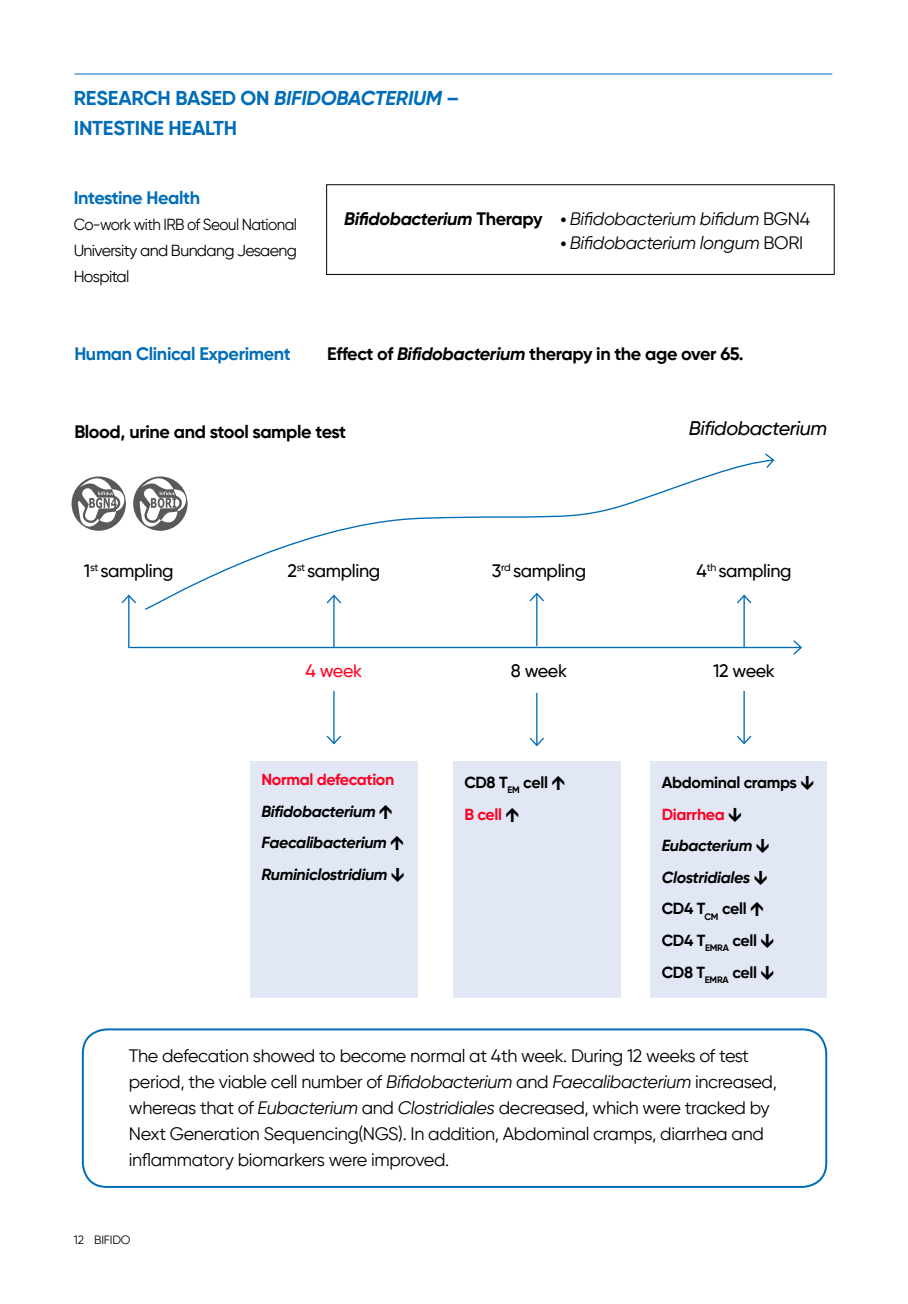
<style>
.page{position:relative;width:908px;height:1304px;background:#fff}
.page>*{position:absolute;margin:0;border:0;box-sizing:border-box;transform-origin:0 0}
.t1{font:700 20px/30px "Gilroy";letter-spacing:-.01em;color:#006db8}
.t2{font:italic 500 19.6px "Gilroy";letter-spacing:-.02em;color:#000}
.t3{font:18px/26px "Gilroy";letter-spacing:-.02em;color:#000}
.t4{font:italic 18px "Gilroy";letter-spacing:-.02em;color:#000}
.t5{font:700 18px "Gilroy";letter-spacing:-.02em;color:#000}
.t6{font:500 18px "Gilroy";letter-spacing:-.02em;color:#000}
.t7{font:700 18px "Gilroy";letter-spacing:-.02em;color:#006db8}
.t8{font:500 18px "Gilroy";color:#ff0021}
.t9{font:700 16px/31.6px "Gilroy";letter-spacing:-.02em;color:#000}
.t10{font:italic 700 16px/31.6px "Gilroy";letter-spacing:-.02em;color:#000}
.t11{font:16px/26px "Gilroy";letter-spacing:-.04em;color:#000;text-align:justify;scale:.95 1}
.t12{font:12px "Gilroy";letter-spacing:-.02em;color:#000}
.s1{font-style:italic}
.s2{font-weight:700}
.s3{font-weight:700;font-style:normal}
.s4{font-family:"Spoqa Han Sans";font-style:normal}
.s5{font-style:normal}
.s6{font-style:normal;color:#ff0021}
.s7{font-style:normal;font-size:20px}
.s8{font-size:20px}
.s9{color:#ff0021}
</style>
<div class="page">
<div style="left:82px;top:1028px;width:744px;height:160px;border:2px solid #006db8;border-radius:24px"></div>
<div style="left:250px;top:761px;width:167px;height:236px;background:#e1e7f5"></div>
<div style="left:453px;top:761px;width:167px;height:236px;background:#e1e7f5"></div>
<div style="left:650px;top:761px;width:176px;height:236px;background:#e1e7f5"></div>
<hr style="left:74px;top:74px;width:758px;height:1px;background:#006db8">
<svg style="left:145px;top:460px;width:618px;height:151px"></svg>
<svg style="left:763px;top:453px;width:12px;height:15px"></svg>
<hr style="left:128px;top:596px;width:1px;height:52px;background:#006db8">
<svg style="left:121px;top:594px;width:15px;height:11px"></svg>
<hr style="left:333px;top:596px;width:1px;height:52px;background:#006db8">
<svg style="left:325px;top:594px;width:17px;height:11px"></svg>
<hr style="left:333px;top:691px;width:1px;height:52px;background:#006db8">
<svg style="left:326px;top:734px;width:16px;height:11px"></svg>
<hr style="left:536px;top:594px;width:1px;height:52px;background:#006db8">
<svg style="left:528px;top:592px;width:17px;height:11px"></svg>
<hr style="left:536px;top:693px;width:1px;height:52px;background:#006db8">
<svg style="left:529px;top:736px;width:15px;height:11px"></svg>
<hr style="left:743px;top:596px;width:1px;height:52px;background:#006db8">
<svg style="left:735px;top:594px;width:17px;height:11px"></svg>
<hr style="left:743px;top:691px;width:1px;height:52px;background:#006db8">
<svg style="left:737px;top:734px;width:15px;height:11px"></svg>
<hr style="left:129px;top:647px;width:671px;height:1px;background:#006db8">
<svg style="left:791px;top:640px;width:11px;height:15px"></svg>
<div style="left:326px;top:184px;width:508px;height:91px;border:1px solid #000"></div>
<svg style="left:71px;top:476px;width:55px;height:55px"></svg>
<svg style="left:76px;top:460px;width:119px;height:109px"></svg>
<p class="t1" style="left:74px;top:82px;width:387px">RESEARCH BASED ON <span class="s1">BIFIDOBACTERIUM</span> –<br>INTESTINE HEALTH</p>
<p class="t7" style="left:74px;top:186px;width:128px">Intestine Health</p>
<p class="t11" style="left:74px;top:211px;width:236px">Co-work with IRB of Seoul National University and Bundang Jesaeng Hospital</p>
<p class="t7" style="left:74px;top:342px;width:218px">Human Clinical Experiment</p>
<p class="t4" style="left:344px;top:208px;width:467px"><span class="s2">Bifidobacterium</span> <span class="s3">Therapy</span> <span class="s4">•</span> Bifidobacterium bifidum <span class="s5">BGN4</span></p>
<p class="t4" style="left:560px;top:231px;width:244px"><span class="s4">•</span> Bifidobacterium longum <span class="s5">BORI</span></p>
<p class="t5" style="left:327px;top:342px;width:418px">Effect of <span class="s1">Bifidobacterium</span> therapy in the age over 65.</p>
<p class="t5" style="left:74px;top:420px;width:273px">Blood, urine and stool sample test</p>
<p class="t2" style="left:688px;top:416px;width:140px">Bifidobacterium</p>
<p class="t6" style="left:84px;top:559px;width:91px">1<sup>st</sup> sampling</p>
<p class="t6" style="left:287px;top:559px;width:94px">2<sup>st</sup> sampling</p>
<p class="t6" style="left:491px;top:559px;width:96px">3<sup>rd</sup> sampling</p>
<p class="t6" style="left:696px;top:559px;width:96px">4<sup>th</sup> sampling</p>
<p class="t8" style="left:305px;top:660px;width:58px">4 week</p>
<p class="t6" style="left:510px;top:660px;width:58px">8 week</p>
<p class="t6" style="left:713px;top:660px;width:63px">12 week</p>
<p class="t10" style="left:261px;top:763px;width:145px"><span class="s6">Normal defecation<br></span>Bifidobacterium <span class="s7">↑<br></span>Faecalibacterium <span class="s7">↑<br></span>Ruminiclostridium <span class="s7">↓</span></p>
<p class="t9" style="left:464px;top:767px;width:102px">CD8 T<sub>EM</sub> cell <span class="s8">↑<br></span><span class="s9">B cell</span> <span class="s8">↑</span></p>
<p class="t9" style="left:661px;top:767px;width:154px">Abdominal cramps <span class="s8">↓<br></span><span class="s9">Diarrhea</span> <span class="s8">↓<br></span><span class="s1">Eubacterium</span> <span class="s8">↓<br></span><span class="s1">Clostridiales</span> <span class="s8">↓<br></span>CD4 T<sub>CM</sub> cell <span class="s8">↑<br></span>CD4 T<sub>EMRA</sub> cell <span class="s8">↓<br></span>CD8 T<sub>EMRA</sub> cell <span class="s8">↓</span></p>
<p class="t3" style="left:129px;top:1042px;width:649px">The defecation showed to become normal at 4th week. During 12 weeks of test period, the viable cell number of <span class="s1">Bifidobacterium</span> and <span class="s1">Faecalibacterium</span> increased, whereas that of <span class="s1">Eubacterium</span> and <span class="s1">Clostridiales</span> decreased, which were tracked by Next Generation Sequencing(NGS). In addition, Abdominal cramps, diarrhea and inflammatory biomarkers were improved.</p>
<p class="t12" style="left:74px;top:1232px;width:58px">12 BIFIDO</p>
</div>
